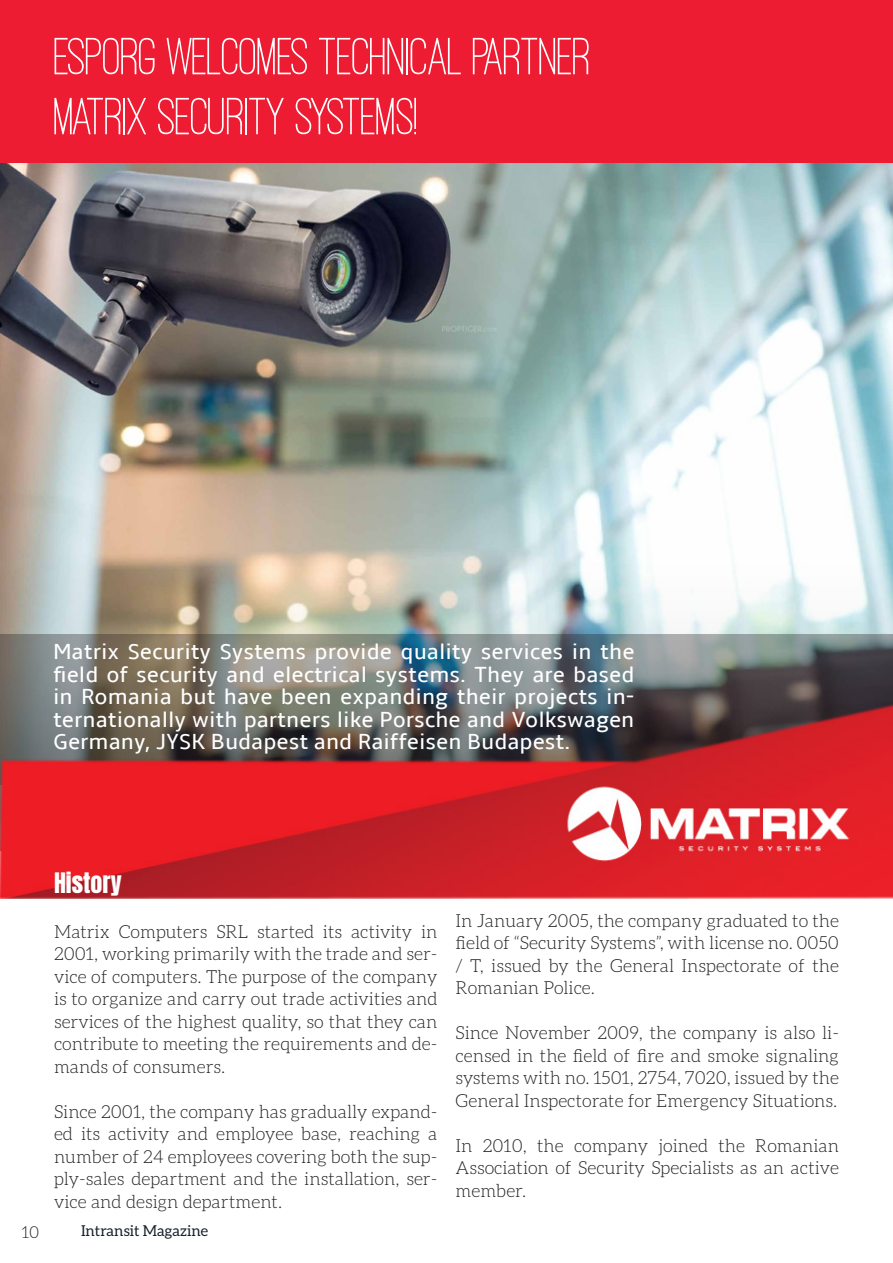
<style>
.page{position:relative;width:893px;height:1263px;background:#fff}
.page>*{position:absolute;margin:0;border:0;box-sizing:border-box;transform-origin:0 0}
.TEXT_TITLE{font:500 54px "Ostrich Sans";letter-spacing:-.02em;color:#fff}
.t1{font:24px "Anton";color:#fff}
.t2{font:22.5px/22.5px "Amble";color:#fff;text-align:justify}
.t3{font:300 18px/22.5px "Aleo";color:#231f20;text-align:justify}
.t4{font:300 16.5px "Aleo";color:#231f20}
.t5{font:15px "Aleo";color:#17202b}
</style>
<div class="page">
<img style="left:0;top:162px;width:892px;height:473px">
<div style="left:0;top:0;width:893px;height:162px;background:#ed1c32"></div>
<svg style="left:0;top:635px;width:893px;height:66px;background:#767b79"></svg>
<img style="left:0;top:701px;width:893px;height:198px">
<p class="TEXT_TITLE" style="left:54px;top:31px;width:539px">ESPORG WELCOMES TECHNICAL PARTNER</p>
<p class="TEXT_TITLE" style="left:54px;top:91px;width:366px">MATRIX SECURITY SYSTEMS!</p>
<p class="t2" style="left:53px;top:641px;width:583px">Matrix Security Systems provide quality services in the field of security and electrical systems. They are based in Romania but have been expanding their projects in&shy;ternationally with partners like Porsche and Volkswagen Germany, JYSK Budapest and Raiffeisen Budapest.</p>
<p class="t1" style="left:54px;top:870px;width:69px">History</p>
<p class="t3" style="left:54px;top:920px;width:385px">Matrix Computers SRL started its activity in 2001, working primarily with the trade and ser&shy;vice of computers. The purpose of the company is to organize and carry out trade activities and services of the highest quality, so that they can contribute to meeting the requirements and de&shy;mands of consumers.</p>
<p class="t3" style="left:54px;top:1100px;width:385px">Since 2001, the company has gradually expand&shy;ed its activity and employee base, reaching a number of 24 employees covering both the sup&shy;ply-sales department and the installation, ser&shy;vice and design department.</p>
<p class="t4" style="left:22px;top:1223px;width:19px">10</p>
<p class="t5" style="left:81px;top:1222px;width:129px">Intransit Magazine</p>
<p class="t3" style="left:455px;top:909px;width:385px">In January 2005, the company graduated to the field of “Security Systems”, with license no. 0050 / T, issued by the General Inspectorate of the Romanian Police.</p>
<p class="t3" style="left:455px;top:1021px;width:385px">Since November 2009, the company is also li&shy;censed in the field of fire and smoke signaling systems with no. 1501, 2754, 7020, issued by the General Inspectorate for Emergency Situations.</p>
<p class="t3" style="left:455px;top:1134px;width:385px">In 2010, the company joined the Romanian Association of Security Specialists as an active member.</p>
</div>
